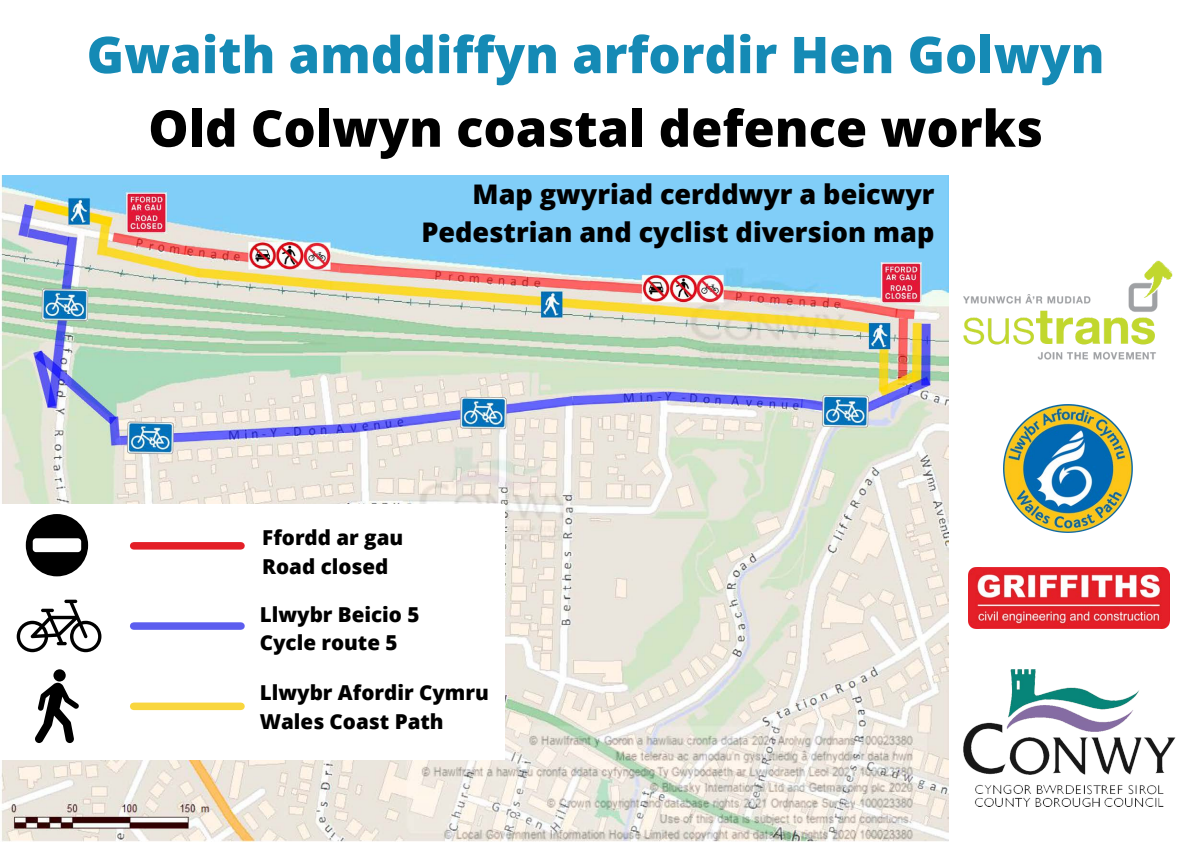
<style>
.page{position:relative;width:1191px;height:843px;background:#fff}
.page>*{position:absolute;margin:0;border:0;box-sizing:border-box;transform-origin:0 0}
.t1{font:800 50.6px "Open Sans";color:#158ab5}
.t2{font:800 50.6px "Open Sans";color:#000}
.t3{font:800 27px "Open Sans";color:#000}
.t4{font:800 20.6px "Open Sans";color:#000}
</style>
<div class="page">
<img style="left:0;top:175px;width:948px;height:666px">
<img style="left:968px;top:567px;width:200px;height:61px">
<img style="left:963px;top:669px;width:212px;height:137px">
<img style="left:1003px;top:404px;width:128px;height:128px">
<div style="left:0;top:504px;width:505px;height:255px;background:#fff"></div>
<svg style="left:17px;top:599px;width:84px;height:53px"></svg>
<svg style="left:53px;top:668px;width:13px;height:13px"></svg>
<svg style="left:35px;top:682px;width:44px;height:61px"></svg>
<div style="left:134px;top:542px;width:107px;height:7px;background:#e31f27"></div>
<div style="left:134px;top:622px;width:107px;height:7px;background:#5c5def"></div>
<div style="left:134px;top:702px;width:107px;height:7px;background:#f9d63e"></div>
<div style="left:26px;top:514px;width:62px;height:62px;background:#000;border-radius:50%"></div>
<div style="left:33px;top:538px;width:48px;height:14px;background:#fff;border-radius:3px"></div>
<img style="left:963px;top:260px;width:210px;height:100px">
<p class="t1" style="left:87px;top:19px;width:1019px">Gwaith amddiffyn arfordir Hen Golwyn</p>
<p class="t2" style="left:148px;top:93px;width:896px">Old Colwyn coastal defence works</p>
<p class="t3" style="left:472px;top:175px;width:463px">Map gwyriad cerddwyr a beicwyr</p>
<p class="t3" style="left:421px;top:213px;width:514px">Pedestrian and cyclist diversion map</p>
<p class="t4" style="left:262px;top:523px;width:142px">Ffordd ar gau</p>
<p class="t4" style="left:262px;top:552px;width:128px">Road closed</p>
<p class="t4" style="left:260px;top:599px;width:161px">Llwybr Beicio 5</p>
<p class="t4" style="left:260px;top:628px;width:139px">Cycle route 5</p>
<p class="t4" style="left:260px;top:678px;width:230px">Llwybr Afordir Cymru</p>
<p class="t4" style="left:260px;top:706px;width:185px">Wales Coast Path</p>
</div>
